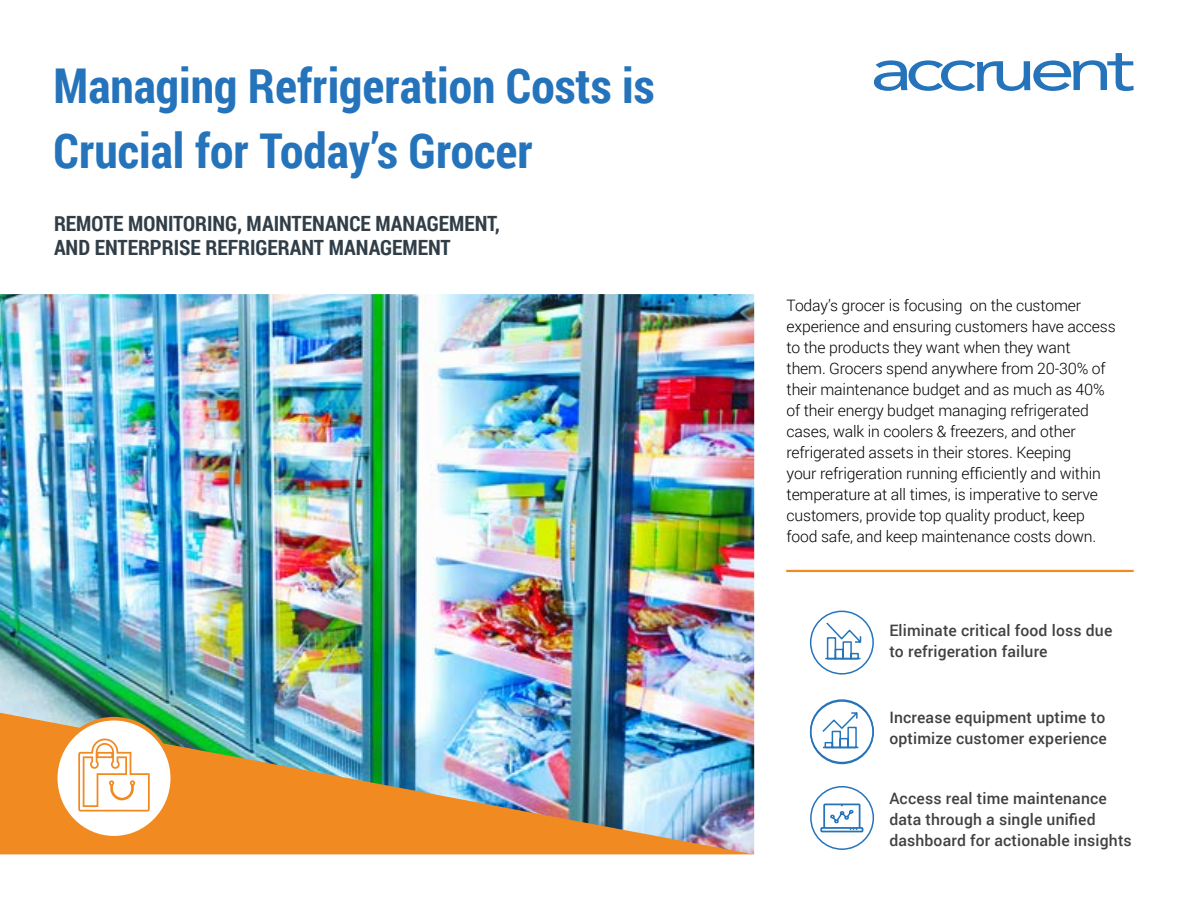
<style>
.page{position:relative;width:1188px;height:918px;background:#fff}
.page>*{position:absolute;margin:0;border:0;box-sizing:border-box;transform-origin:0 0}
.t1{font:700 48px/64.5px "Roboto Condensed";color:#2574bb}
.t2{font:700 21px/24px "Roboto Condensed";color:#313e48}
.t3{font:300 15.75px/21px "Roboto";letter-spacing:-.01em;color:#000}
.t4{font:500 15.75px/21px "Roboto";letter-spacing:.01em;color:#414042}
</style>
<div class="page">
<svg style="left:874px;top:53px;width:260px;height:38px"></svg>
<img style="left:0;top:294px;width:754px;height:419px">
<img style="left:0;top:713px;width:754px;height:141px">
<hr style="left:786px;top:570px;width:348px;height:2px;background:#f18a21">
<div style="left:810px;top:611px;width:64px;height:64px;border:2px solid #2574bb;border-radius:50%"></div>
<div style="left:810px;top:699px;width:64px;height:64px;border:2px solid #2574bb;border-radius:50%"></div>
<div style="left:810px;top:786px;width:64px;height:64px;border:2px solid #2574bb;border-radius:50%"></div>
<svg style="left:820px;top:804px;width:43px;height:28px"></svg>
<svg style="left:822px;top:712px;width:37px;height:37px"></svg>
<svg style="left:825px;top:622px;width:37px;height:38px"></svg>
<svg style="left:52px;top:717px;width:122px;height:123px"></svg>
<h1 class="t1" style="left:54px;top:52px;width:602px">Managing Refrigeration Costs is<br>Crucial for Today’s Grocer</h1>
<h2 class="t2" style="left:54px;top:211px;width:447px">REMOTE MONITORING, MAINTENANCE MANAGEMENT,<br>AND ENTERPRISE REFRIGERANT MANAGEMENT</h2>
<p class="t3" style="left:787px;top:294px;width:331px">Today’s grocer is focusing on the customer experience and ensuring customers have access to the products they want when they want<br>them. Grocers spend anywhere from 20-30% of their maintenance budget and as much as 40% of their energy budget managing refrigerated cases, walk in coolers &amp; freezers, and other refrigerated assets in their stores. Keeping<br>your refrigeration running efficiently and within temperature at all times, is imperative to serve customers, provide top quality product, keep food safe, and keep maintenance costs down.</p>
<p class="t4" style="left:889px;top:620px;width:225px">Eliminate critical food loss due to refrigeration failure</p>
<p class="t4" style="left:889px;top:707px;width:219px">Increase equipment uptime to optimize customer experience</p>
<p class="t4" style="left:889px;top:787px;width:244px">Access real time maintenance data through a single unified dashboard for actionable insights</p>
</div>
